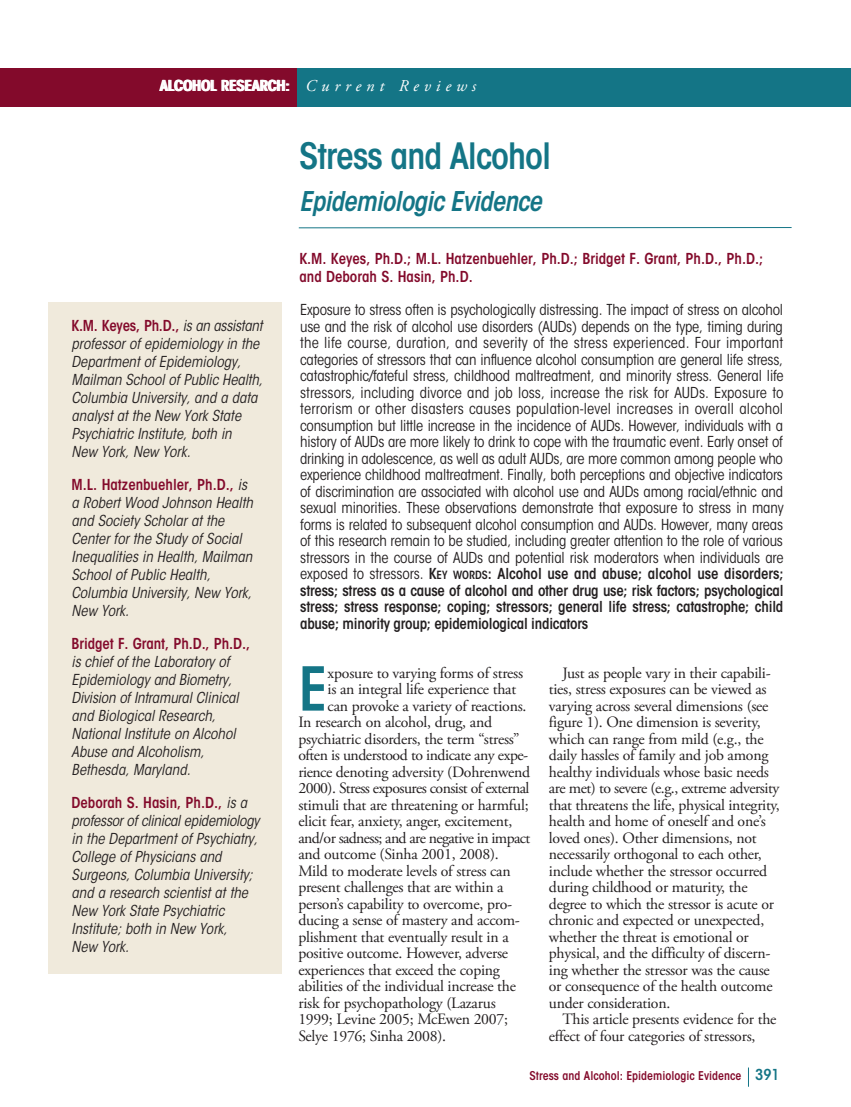
<style>
.page{position:relative;width:851px;height:1107px;background:#fff}
.page>*{position:absolute;margin:0;border:0;box-sizing:border-box;transform-origin:0 0}
.t1{font:600 condensed 60px "ITC Avant Garde Std";color:#147586}
.t2{font:600 condensed 36px "ITC Avant Garde Std";letter-spacing:-.025em;color:#147586}
.t3{font:italic 600 condensed 27px "ITC Avant Garde Std";letter-spacing:-.025em;color:#147586}
.t4{font:15.75px "Adobe Garamond Pro";letter-spacing:-.015em;color:#231f20}
.t5{font:15.75px "Adobe Garamond Pro";letter-spacing:-.035em;color:#231f20}
.t6{font:15.75px "Adobe Garamond Pro";letter-spacing:-.04em;color:#231f20}
.t7{font:condensed 15px/16.5px "ITC Avant Garde Std";letter-spacing:-.01em;color:#231f20;text-align:justify}
.t8{font:italic condensed 15px/18px "ITC Avant Garde Std";color:#231f20}
.t9{font:600 condensed 15px/18px "ITC Avant Garde Std";color:#830a2b}
.t10{font:600 condensed 15px "ITC Avant Garde Std";color:#fff}
.t11{font:600 condensed 12px "ITC Avant Garde Std";color:#830a2b}
.s1{font-family:"Adobe Garamond Pro";font-weight:400;font-style:italic;font-stretch:normal;font-size:16.5px}
.s2{font-weight:600;font-style:normal;color:#830a2b}
.s3{font-weight:600}
.s4{font-weight:600;font-size:11.25px}
.s5{font-size:15px;color:#147586}
</style>
<div class="page">
<div style="left:172px;top:68px;width:678px;height:39px;background:#147586"></div>
<div style="left:48px;top:302px;width:233px;height:672px;background:#f0eadc"></div>
<svg style="left:748px;top:1068px;width:1px;height:19px"></svg>
<hr style="left:299px;top:227px;width:492px;height:1px;background:#147586">
<div style="left:0;top:68px;width:297px;height:39px;background:#830a2b"></div>
<p class="t10" style="left:161px;top:80px;width:317px">alcoholresearch: <span class="s1">Current Reviews</span></p>
<h1 class="t2" style="left:299px;top:142px;width:253px">stress and alcohol</h1>
<h1 class="t3" style="left:299px;top:191px;width:244px">Epidemiologic Evidence</h1>
<h2 class="t8" style="left:72px;top:318px;width:193px"><span class="s2">K.M. Keyes, Ph.D.,</span> is an assistant professor of epidemiology in the<br>Department of Epidemiology,<br>Mailman School of Public Health,<br>Columbia University, and a data analyst at the New York State<br>Psychiatric Institute, both in<br>New York, New York.</h2>
<h2 class="t8" style="left:72px;top:477px;width:183px"><span class="s2">M.l. hatzenbuehler, Ph.D.,</span> is a Robert Wood Johnson Health and Society Scholar at the<br>Center for the Study of Social<br>Inequalities in Health, Mailman<br>School of Public Health,<br>Columbia University, New York,<br>New York.</h2>
<h2 class="t8" style="left:72px;top:636px;width:180px"><span class="s2">Bridget F. Grant, Ph.D., Ph.D., </span>is chief of the Laboratory of<br>Epidemiology and Biometry,<br>Division of Intramural Clinical and Biological Research,<br>National Institute on Alcohol<br>Abuse and Alcoholism,<br>Bethesda, Maryland.</h2>
<h2 class="t8" style="left:72px;top:795px;width:189px"><span class="s2">Deborah s. hasin, Ph.D.,</span> is a professor of clinical epidemiology in the Department of Psychiatry,<br>College of Physicians and<br>Surgeons, Columbia University; and a research scientist at the<br>New York State Psychiatric<br>Institute; both in New York,<br>New York.</h2>
<h2 class="t9" style="left:299px;top:251px;width:465px">K.M. Keyes, Ph.D.; M.l. hatzenbuehler, Ph.D.; Bridget F. Grant, Ph.D., Ph.D.; and Deborah s. hasin, Ph.D.</h2>
<h3 class="t7" style="left:300px;top:303px;width:485px">Exposure to stress often is psychologically distressing. The impact of stress on alcohol use and the risk of alcohol use disorders (AUDs) depends on the type, timing during the life course, duration, and severity of the stress experienced. Four important categories of stressors that can influence alcohol consumption are general life stress, catastrophic/fateful stress, childhood maltreatment, and minority stress. General life stressors, including divorce and job loss, increase the risk for AUDs. Exposure to terrorism or other disasters causes population-level increases in overall alcohol consumption but little increase in the incidence of AUDs. However, individuals with a history of AUDs are more likely to drink to cope with the traumatic event. Early onset of drinking in adolescence, as well as adult AUDs, are more common among people who experience childhood maltreatment. Finally, both perceptions and objective indicators of discrimination are associated with alcohol use and AUDs among racial/ethnic and sexual minorities. These observations demonstrate that exposure to stress in many forms is related to subsequent alcohol consumption and AUDs. However, many areas of this research remain to be studied, including greater attention to the role of various stressors in the course of AUDs and potential risk moderators when individuals are exposed to stressors. <span class="s3">K</span><span class="s4">ey worDs</span><span class="s3">: alcohol use and abuse; alcohol use disorders; stress; stress as a cause of alcohol and other drug use; risk factors; psychological stress; stress response; coping; stressors; general life stress; catastrophe; child abuse; minority group; epidemiological indicators</span></h3>
<p class="t1" style="left:298px;top:666px;width:31px">e</p>
<p class="t4" style="left:327px;top:666px;width:197px">xposure to varying forms of stress</p>
<p class="t4" style="left:327px;top:683px;width:190px">is an integral life experience that</p>
<p class="t4" style="left:327px;top:699px;width:200px">can provoke a variety of reactions.</p>
<p class="t4" style="left:298px;top:716px;width:195px">In research on alcohol, drug, and</p>
<p class="t4" style="left:298px;top:732px;width:223px">psychiatric disorders, the term “stress”</p>
<p class="t4" style="left:298px;top:749px;width:231px">often is understood to indicate any expe-</p>
<p class="t4" style="left:298px;top:765px;width:233px">rience denoting adversity (Dohrenwend</p>
<p class="t5" style="left:298px;top:782px;width:233px">2000). Stress exposures consist of external</p>
<p class="t4" style="left:298px;top:798px;width:232px">stimuli that are threatening or harmful;</p>
<p class="t4" style="left:298px;top:815px;width:216px">elicit fear, anxiety, anger, excitement,</p>
<p class="t6" style="left:298px;top:831px;width:233px">and/or sadness; and are negative in impact</p>
<p class="t4" style="left:298px;top:848px;width:202px">and outcome (Sinha 2001, 2008).</p>
<p class="t4" style="left:298px;top:864px;width:214px">Mild to moderate levels of stress can</p>
<p class="t4" style="left:298px;top:881px;width:207px">present challenges that are within a</p>
<p class="t4" style="left:298px;top:897px;width:215px">person’s capability to overcome, pro-</p>
<p class="t4" style="left:298px;top:914px;width:223px">ducing a sense of mastery and accom-</p>
<p class="t4" style="left:298px;top:930px;width:212px">plishment that eventually result in a</p>
<p class="t4" style="left:298px;top:947px;width:211px">positive outcome. However, adverse</p>
<p class="t4" style="left:298px;top:963px;width:203px">experiences that exceed the coping</p>
<p class="t4" style="left:298px;top:980px;width:219px">abilities of the individual increase the</p>
<p class="t4" style="left:298px;top:996px;width:199px">risk for psychopathology (Lazarus</p>
<p class="t4" style="left:298px;top:1013px;width:211px">1999; Levine 2005; McEwen 2007;</p>
<p class="t4" style="left:298px;top:1029px;width:149px">Selye 1976; Sinha 2008).</p>
<p class="t4" style="left:562px;top:666px;width:210px">Just as people vary in their capabili-</p>
<p class="t4" style="left:549px;top:683px;width:219px">ties, stress exposures can be viewed as</p>
<p class="t4" style="left:549px;top:700px;width:221px">varying across several dimensions (see</p>
<p class="t4" style="left:549px;top:716px;width:213px">figure 1). One dimension is severity,</p>
<p class="t4" style="left:549px;top:733px;width:216px">which can range from mild (e.g., the</p>
<p class="t4" style="left:549px;top:749px;width:221px">daily hassles of family and job among</p>
<p class="t4" style="left:549px;top:766px;width:221px">healthy individuals whose basic needs</p>
<p class="t4" style="left:549px;top:782px;width:232px">are met) to severe (e.g., extreme adversity</p>
<p class="t4" style="left:549px;top:799px;width:232px">that threatens the life, physical integrity,</p>
<p class="t4" style="left:549px;top:815px;width:218px">health and home of oneself and one’s</p>
<p class="t4" style="left:549px;top:832px;width:209px">loved ones). Other dimensions, not</p>
<p class="t4" style="left:549px;top:848px;width:214px">necessarily orthogonal to each other,</p>
<p class="t4" style="left:549px;top:865px;width:220px">include whether the stressor occurred</p>
<p class="t4" style="left:549px;top:881px;width:200px">during childhood or maturity, the</p>
<p class="t4" style="left:549px;top:898px;width:227px">degree to which the stressor is acute or</p>
<p class="t4" style="left:549px;top:914px;width:217px">chronic and expected or unexpected,</p>
<p class="t4" style="left:549px;top:931px;width:201px">whether the threat is emotional or</p>
<p class="t4" style="left:549px;top:947px;width:223px">physical, and the difficulty of discern-</p>
<p class="t4" style="left:549px;top:964px;width:222px">ing whether the stressor was the cause</p>
<p class="t4" style="left:549px;top:980px;width:225px">or consequence of the health outcome</p>
<p class="t4" style="left:549px;top:997px;width:123px">under consideration.</p>
<p class="t4" style="left:562px;top:1013px;width:215px">This article presents evidence for the</p>
<p class="t4" style="left:549px;top:1030px;width:208px">effect of four categories of stressors,</p>
<p class="t11" style="left:529px;top:1071px;width:252px">stress and alcohol: epidemiologic evidence <span class="s5">391</span></p>
</div>
